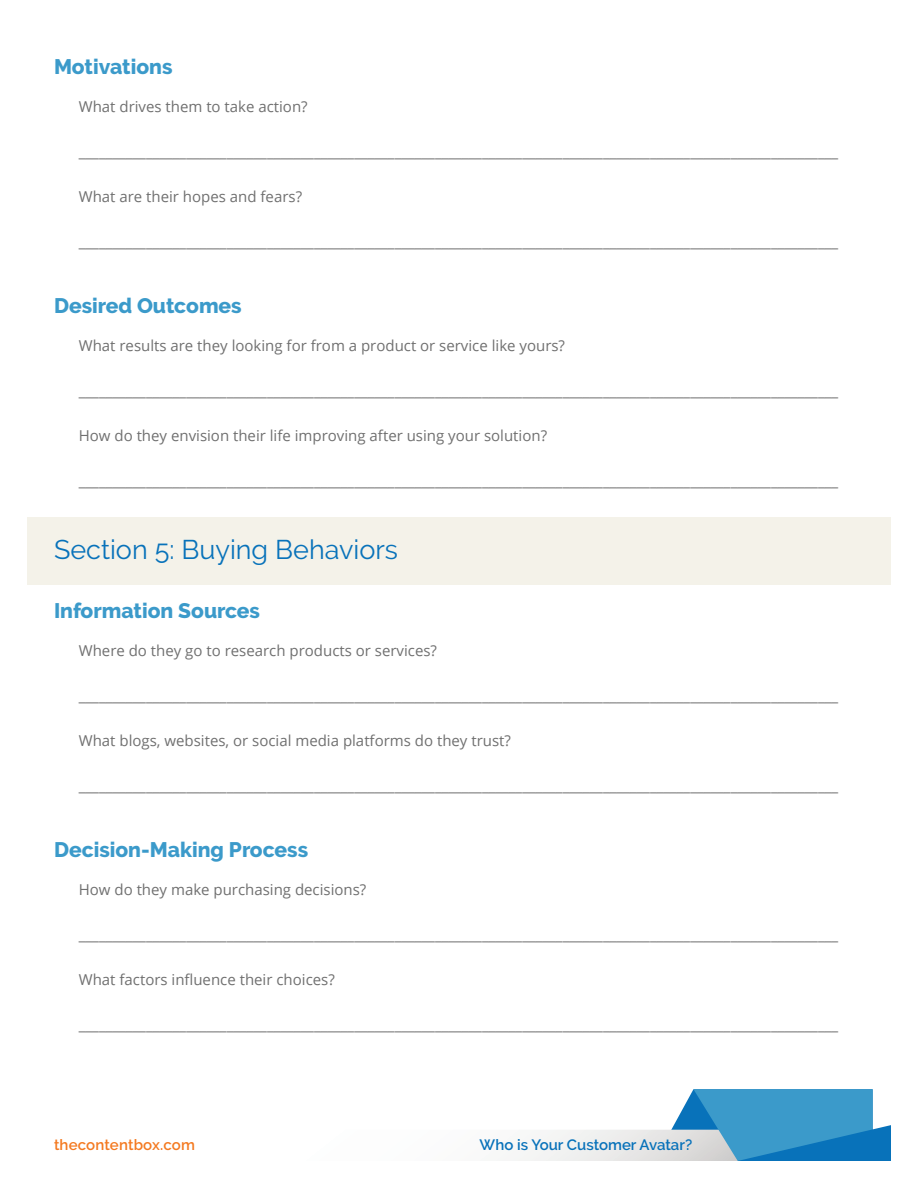
<style>
.page{position:relative;width:918px;height:1188px;background:#fff}
.page>*{position:absolute;margin:0;border:0;box-sizing:border-box;transform-origin:0 0}
.t1{font:27px "Raleway";color:#0872ba}
.t2{font:800 21px "Raleway";color:#3b9aca}
.t3{font:15px "Open Sans";color:#707070}
.t4{font:600 15px "Raleway";color:#0872ba}
.t5{font:600 15px "Raleway";letter-spacing:.01em;color:#f47a21}
</style>
<div class="page">
<svg style="left:518px;top:1089px;width:373px;height:72px"></svg>
<div style="left:27px;top:517px;width:864px;height:67px;background:#f4f2e9"></div>
<h2 class="t2" style="left:54px;top:54px;width:120px">Motivations</h2>
<p class="t3" style="left:79px;top:96px;width:230px">What drives them to take action?</p>
<p class="t3" style="left:79px;top:141px;width:761px">_________________________________________________________________________________________________________________</p>
<p class="t3" style="left:79px;top:186px;width:225px">What are their hopes and fears?</p>
<p class="t3" style="left:79px;top:231px;width:761px">_________________________________________________________________________________________________________________</p>
<h2 class="t2" style="left:54px;top:293px;width:189px">Desired Outcomes</h2>
<p class="t3" style="left:79px;top:335px;width:488px">What results are they looking for from a product or service like yours?</p>
<p class="t3" style="left:79px;top:380px;width:761px">_________________________________________________________________________________________________________________</p>
<p class="t3" style="left:79px;top:425px;width:470px">How do they envision their life improving after using your solution?</p>
<p class="t3" style="left:79px;top:470px;width:761px">_________________________________________________________________________________________________________________</p>
<h1 class="t1" style="left:54px;top:534px;width:346px">Section 5: Buying Behaviors</h1>
<h2 class="t2" style="left:54px;top:598px;width:208px">Information Sources</h2>
<p class="t3" style="left:79px;top:640px;width:360px">Where do they go to research products or services?</p>
<p class="t3" style="left:79px;top:685px;width:761px">_________________________________________________________________________________________________________________</p>
<p class="t3" style="left:79px;top:730px;width:434px">What blogs, websites, or social media platforms do they trust?</p>
<p class="t3" style="left:79px;top:775px;width:761px">_________________________________________________________________________________________________________________</p>
<h2 class="t2" style="left:54px;top:837px;width:256px">Decision-Making Process</h2>
<p class="t3" style="left:79px;top:879px;width:289px">How do they make purchasing decisions?</p>
<p class="t3" style="left:79px;top:924px;width:761px">_________________________________________________________________________________________________________________</p>
<p class="t3" style="left:79px;top:969px;width:257px">What factors influence their choices?</p>
<p class="t3" style="left:79px;top:1014px;width:761px">_________________________________________________________________________________________________________________</p>
<p class="t5" style="left:54px;top:1136px;width:143px">thecontentbox.com</p>
<p class="t4" style="left:480px;top:1136px;width:214px">Who is Your Customer Avatar?</p>
</div>
